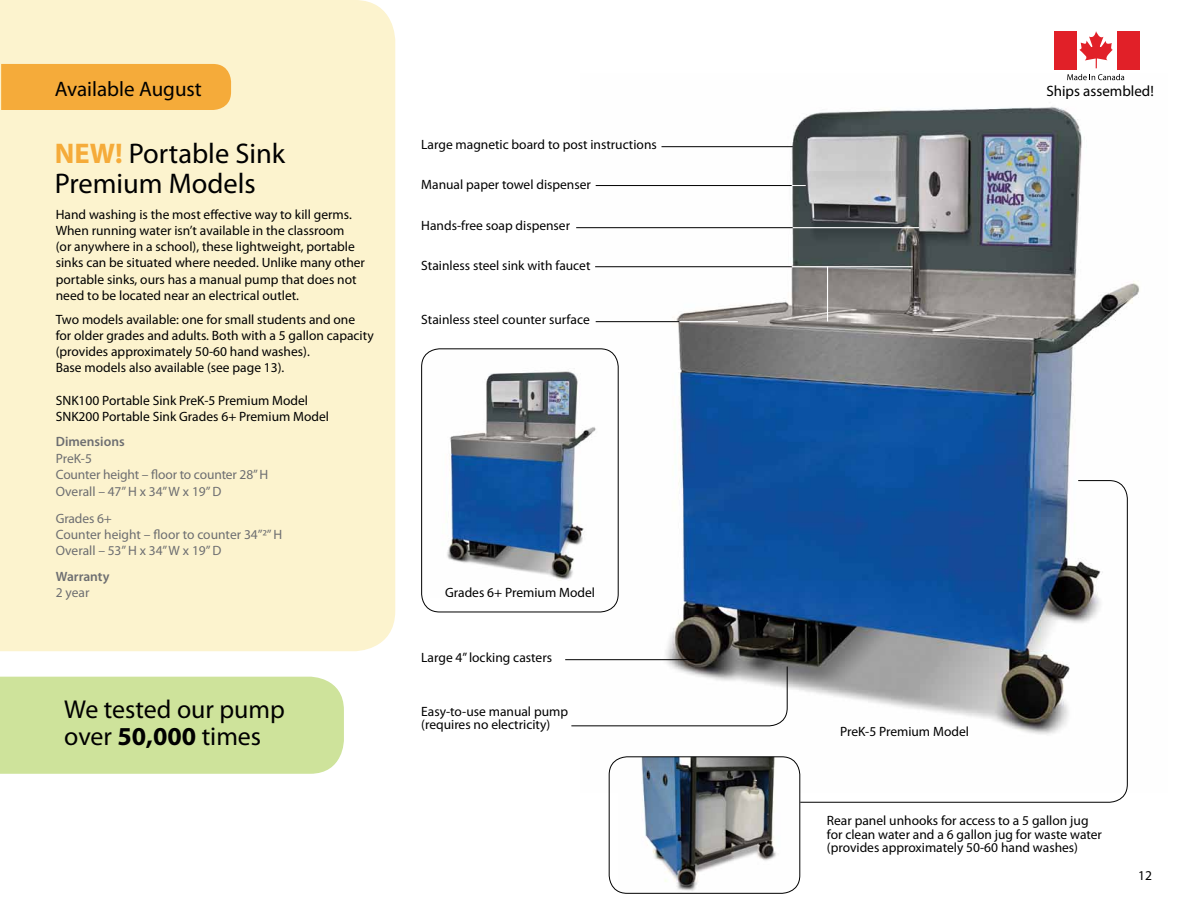
<style>
.page{position:relative;width:1188px;height:918px;background:#fff}
.page>*{position:absolute;margin:0;border:0;box-sizing:border-box;transform-origin:0 0}
.t1{font:28.5px/30px "Myriad Pro";color:#000}
.t2{font:25.95px/27px "Myriad Pro";color:#000}
.t3{font:21px "Myriad Pro";color:#000}
.t4{font:15px "Myriad Pro";color:#000}
.t5{font:13.5px/16.2px "Myriad Pro";color:#000}
.t6{font:13.5px/16.5px "Myriad Pro";letter-spacing:-.005em;color:#6d6e71}
.t7{font:600 13.5px "Myriad Pro";color:#6d6e71}
.s1{font-weight:700;color:#f5ab3a}
.s2{font-weight:700}
</style>
<div class="page">
<div style="left:0;top:0;width:395px;height:651px;background:#fcf3ce"></div>
<div style="left:1px;top:64px;width:230px;height:46px;background:#f5ab3a"></div>
<img style="left:581px;top:77px;width:558px;height:716px">
<hr style="left:595px;top:266px;width:197px;height:1px;background:#000">
<hr style="left:662px;top:146px;width:131px;height:1px;background:#000">
<hr style="left:596px;top:185px;width:197px;height:1px;background:#000">
<hr style="left:576px;top:227px;width:217px;height:1px;background:#000">
<hr style="left:565px;top:659px;width:130px;height:1px;background:#000">
<hr style="left:596px;top:321px;width:83px;height:1px;background:#000">
<svg style="left:571px;top:666px;width:217px;height:61px"></svg>
<hr style="left:827px;top:266px;width:1px;height:55px;background:#fff">
<div style="left:0;top:677px;width:344px;height:97px;background:#cee39b"></div>
<hr style="left:792px;top:266px;width:121px;height:1px;background:#fff">
<hr style="left:793px;top:227px;width:126px;height:1px;background:#fff">
<svg style="left:792px;top:185px;width:14px;height:1px"></svg>
<img style="left:431px;top:350px;width:180px;height:247px">
<div style="left:421px;top:348px;width:198px;height:264px;border:1px solid #000;border-radius:18px"></div>
<img style="left:618px;top:757px;width:180px;height:136px">
<div style="left:609px;top:756px;width:191px;height:138px;border:1px solid #000;border-radius:18px"></div>
<svg style="left:800px;top:480px;width:328px;height:323px"></svg>
<svg style="left:1079px;top:31px;width:34px;height:37px"></svg>
<div style="left:1054px;top:31px;width:22px;height:39px;background:#e12028"></div>
<div style="left:1117px;top:31px;width:22px;height:39px;background:#e12028"></div>
<svg style="left:1067px;top:74px;width:57px;height:6px"></svg>
<hr style="left:679px;top:321px;width:59px;height:1px;background:#fff">
<h3 class="t3" style="left:55px;top:76px;width:149px">Available August</h3>
<h1 class="t1" style="left:55px;top:138px;width:232px"><span class="s1">NEW!</span> Portable Sink<br>Premium Models</h1>
<p class="t5" style="left:56px;top:206px;width:311px">Hand washing is the most effective way to kill germs.<br>When running water isn’t available in the classroom<br>(or anywhere in a school), these lightweight, portable sinks can be situated where needed. Unlike many other portable sinks, ours has a manual pump that does not need to be located near an electrical outlet.</p>
<p class="t5" style="left:56px;top:311px;width:319px">Two models available: one for small students and one for older grades and adults. Both with a 5 gallon capacity (provides approximately 50-60 hand washes).<br>Base models also available (see page 13).</p>
<p class="t5" style="left:56px;top:392px;width:275px">SNK100 Portable Sink PreK-5 Premium Model<br>SNK200 Portable Sink Grades 6+ Premium Model</p>
<p class="t7" style="left:56px;top:433px;width:70px">Dimensions</p>
<p class="t6" style="left:56px;top:450px;width:214px">PreK-5<br>Counter height – floor to counter 28” H<br>Overall – 47” H x 34” W x 19” D</p>
<p class="t6" style="left:56px;top:510px;width:228px">Grades 6+<br>Counter height – floor to counter 34”2” H<br>Overall – 53” H x 34” W x 19” D</p>
<p class="t7" style="left:56px;top:568px;width:55px">Warranty</p>
<p class="t6" style="left:56px;top:584px;width:35px">2 year</p>
<h2 class="t2" style="left:64px;top:696px;width:222px">We tested our pump over <span class="s2">50,000</span> times</h2>
<p class="t5" style="left:421px;top:136px;width:237px">Large magnetic board to post instructions</p>
<p class="t5" style="left:421px;top:176px;width:171px">Manual paper towel dispenser</p>
<p class="t5" style="left:421px;top:217px;width:150px">Hands-free soap dispenser</p>
<p class="t5" style="left:421px;top:257px;width:171px">Stainless steel sink with faucet</p>
<p class="t5" style="left:421px;top:311px;width:170px">Stainless steel counter surface</p>
<p class="t5" style="left:445px;top:584px;width:151px">Grades 6+ Premium Model</p>
<p class="t5" style="left:421px;top:649px;width:132px">Large 4” locking casters</p>
<p class="t5" style="left:421px;top:704px;width:148px;line-height:13.5px">Easy-to-use manual pump (requires no electricity)</p>
<p class="t4" style="left:1046px;top:82px;width:109px">Ships assembled!</p>
<p class="t5" style="left:840px;top:723px;width:130px">PreK-5 Premium Model</p>
<p class="t5" style="left:827px;top:814px;width:277px;line-height:13.5px">Rear panel unhooks for access to a 5 gallon jug for clean water and a 6 gallon jug for waste water (provides approximately 50-60 hand washes)</p>
<p class="t5" style="left:1138px;top:867px;width:15px">12</p>
</div>
